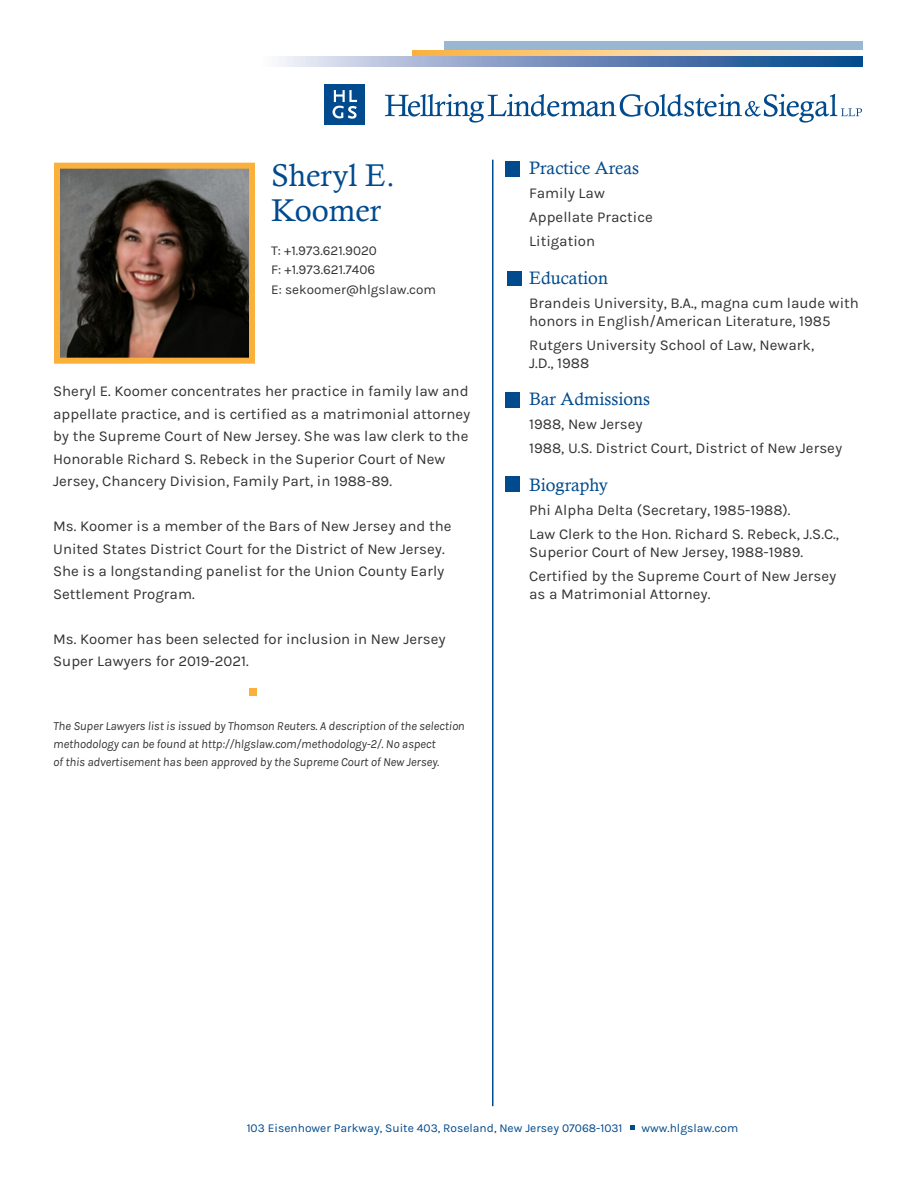
<style>
.page{position:relative;width:918px;height:1188px;background:#fff}
.page>*{position:absolute;margin:0;border:0;box-sizing:border-box;transform-origin:0 0}
.t1{font:31.5px/34.5px "Calisto";color:#004a8d}
.t2{font:18px "Calisto";color:#004a8d}
.t3{font:15px/22.5px "Karla";color:#333}
.t4{font:13.5px/19.5px "Karla";color:#333}
.t5{font:italic 12.3px/18px "Karla";letter-spacing:-.01em;color:#333}
.t6{font:12px "Karla";color:#004a8d}
</style>
<div class="page">
<hr style="left:492px;top:160px;width:2px;height:946px;background:#004a8d">
<div style="left:325px;top:84px;width:40px;height:41px;background:#004a8d"></div>
<svg style="left:333px;top:90px;width:24px;height:29px"></svg>
<svg style="left:385px;top:94px;width:477px;height:29px"></svg>
<div style="left:444px;top:42px;width:419px;height:21px;background:#9ab7d1"></div>
<div style="left:412px;top:50px;width:464px;height:17px;background:linear-gradient(to right,#fcb13b,#fcfeff)"></div>
<svg style="left:277px;top:56px;width:585px;height:11px;background:#7391bd"></svg>
<img style="left:61px;top:170px;width:187px;height:187px">
<div style="left:54px;top:163px;width:201px;height:201px;border:6px solid #fbb03b"></div>
<svg style="left:630px;top:1126px;width:4px;height:4px"></svg>
<div style="left:506px;top:161px;width:14px;height:15px;background:#004a8d"></div>
<div style="left:506px;top:392px;width:14px;height:15px;background:#004a8d"></div>
<div style="left:506px;top:476px;width:14px;height:15px;background:#004a8d"></div>
<div style="left:507px;top:271px;width:15px;height:15px;background:#004a8d"></div>
<div style="left:250px;top:689px;width:7px;height:7px;background:#fbb03b"></div>
<h1 class="t1" style="left:271px;top:158px;width:125px">Sheryl E.<br>Koomer</h1>
<p class="t4" style="left:271px;top:241px;width:166px">T: +1.973.621.9020<br>F: +1.973.621.7406<br>E: sekoomer@hlgslaw.com</p>
<p class="t3" style="left:53px;top:380px;width:419px">Sheryl E. Koomer concentrates her practice in family law and appellate practice, and is certified as a matrimonial attorney by the Supreme Court of New Jersey. She was law clerk to the Honorable Richard S. Rebeck in the Superior Court of New Jersey, Chancery Division, Family Part, in 1988-89.</p>
<p class="t3" style="left:53px;top:515px;width:400px">Ms. Koomer is a member of the Bars of New Jersey and the United States District Court for the District of New Jersey.<br>She is a longstanding panelist for the Union County Early Settlement Program.</p>
<p class="t3" style="left:53px;top:628px;width:394px">Ms. Koomer has been selected for inclusion in New Jersey<br>Super Lawyers for 2019-2021.</p>
<p class="t5" style="left:53px;top:717px;width:413px">The Super Lawyers list is issued by Thomson Reuters. A description of the selection methodology can be found at http://hlgslaw.com/methodology-2/. No aspect<br>of this advertisement has been approved by the Supreme Court of New Jersey.</p>
<p class="t2" style="left:529px;top:158px;width:111px">Practice Areas</p>
<p class="t3" style="left:529px;top:182px;width:125px;line-height:24px">Family Law<br>Appellate Practice<br>Litigation</p>
<p class="t2" style="left:529px;top:267px;width:80px">Education</p>
<p class="t3" style="left:529px;top:294px;width:331px;line-height:18px">Brandeis University, B.A., magna cum laude with honors in English/American Literature, 1985</p>
<p class="t3" style="left:529px;top:336px;width:287px;line-height:18px">Rutgers University School of Law, Newark,<br>J.D., 1988</p>
<p class="t2" style="left:529px;top:389px;width:122px">Bar Admissions</p>
<p class="t3" style="left:529px;top:413px;width:315px;line-height:24px">1988, New Jersey<br>1988, U.S. District Court, District of New Jersey</p>
<p class="t2" style="left:529px;top:474px;width:80px">Biography</p>
<p class="t3" style="left:529px;top:498px;width:311px;line-height:24px">Phi Alpha Delta (Secretary, 1985-1988).<br>Law Clerk to the Hon. Richard S. Rebeck, J.S.C.,</p>
<p class="t3" style="left:529px;top:540px;width:309px;line-height:24px">Superior Court of New Jersey, 1988-1989.<br>Certified by the Supreme Court of New Jersey</p>
<p class="t3" style="left:529px;top:583px;width:183px">as a Matrimonial Attorney.</p>
<p class="t6" style="left:247px;top:1121px;width:377px">103 Eisenhower Parkway, Suite 403, Roseland, New Jersey 07068-1031</p>
<p class="t6" style="left:641px;top:1121px;width:98px">www.hlgslaw.com</p>
</div>
